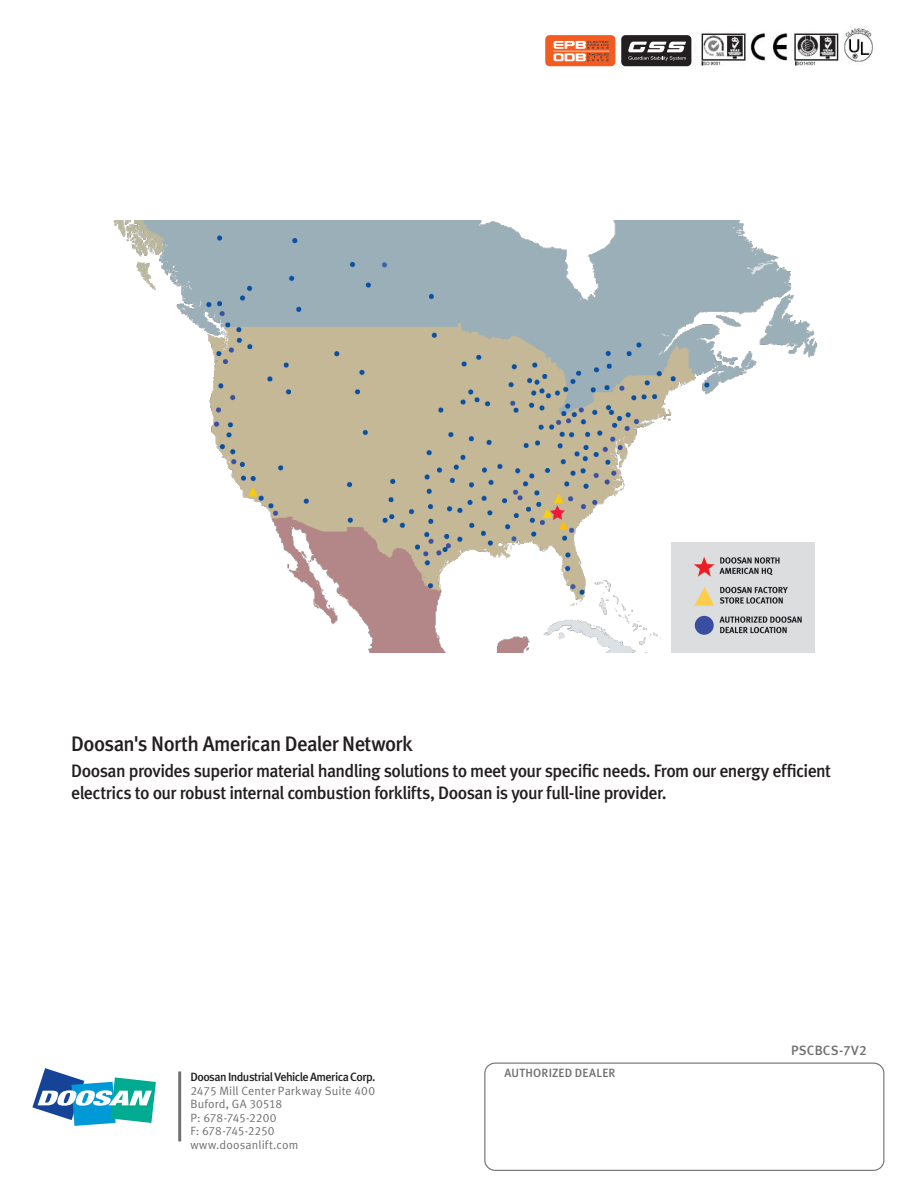
<style>
.page{position:relative;width:918px;height:1188px;background:#fff}
.page>*{position:absolute;margin:0;border:0;box-sizing:border-box;transform-origin:0 0}
.t1{font:21px "Meta Medium LF";letter-spacing:-.03em;color:#231f20}
.t2{font:18px/21.6px "Meta Medium LF";letter-spacing:-.035em;color:#231f20}
.t3{font:13.5px "Meta Medium LF";letter-spacing:.015em;color:#727070}
.t4{font:12px "Meta Normal LF";letter-spacing:.01em;color:#727070}
.t5{font:12px "Meta Medium LF";letter-spacing:-.045em;color:#231f20}
.t6{font:12px "Meta Medium LF";letter-spacing:.02em;color:#727070}
.t7{font:12px "Meta Normal LF";letter-spacing:-.01em;color:#727070}
</style>
<div class="page">
<img style="left:113px;top:221px;width:704px;height:432px">
<img style="left:694px;top:27px;width:179px;height:39px">
<hr style="left:178px;top:1071px;width:3px;height:70px;background:#727070">
<div style="left:484px;top:1063px;width:400px;height:108px;border:1px solid #727070;border-radius:10px"></div>
<svg style="left:621px;top:35px;width:70px;height:31px;background:#555252"></svg>
<svg style="left:545px;top:35px;width:70px;height:31px;background:#eb7a4d"></svg>
<svg style="left:32px;top:1068px;width:124px;height:58px"></svg>
<img style="left:672px;top:543px;width:142px;height:110px">
<p class="t1" style="left:71px;top:731px;width:343px">Doosan's North American Dealer Network</p>
<p class="t2" style="left:71px;top:761px;width:761px">Doosan provides superior material handling solutions to meet your specific needs. From our energy efficient electrics to our robust internal combustion forklifts, Doosan is your full-line provider.</p>
<p class="t5" style="left:190px;top:1070px;width:187px">Doosan Industrial Vehicle America Corp.</p>
<p class="t4" style="left:190px;top:1084px;width:186px">2475 Mill Center Parkway Suite 400</p>
<p class="t4" style="left:190px;top:1097px;width:93px">Buford, GA 30518</p>
<p class="t4" style="left:190px;top:1111px;width:88px">P: 678-745-2200</p>
<p class="t7" style="left:190px;top:1124px;width:86px">F: 678-745-2250</p>
<p class="t4" style="left:190px;top:1138px;width:110px">www.doosanlift.com</p>
<p class="t6" style="left:504px;top:1066px;width:112px">AUTHORIZED DEALER</p>
<p class="t3" style="left:791px;top:1042px;width:77px">PSCBCS-7V2</p>
</div>
